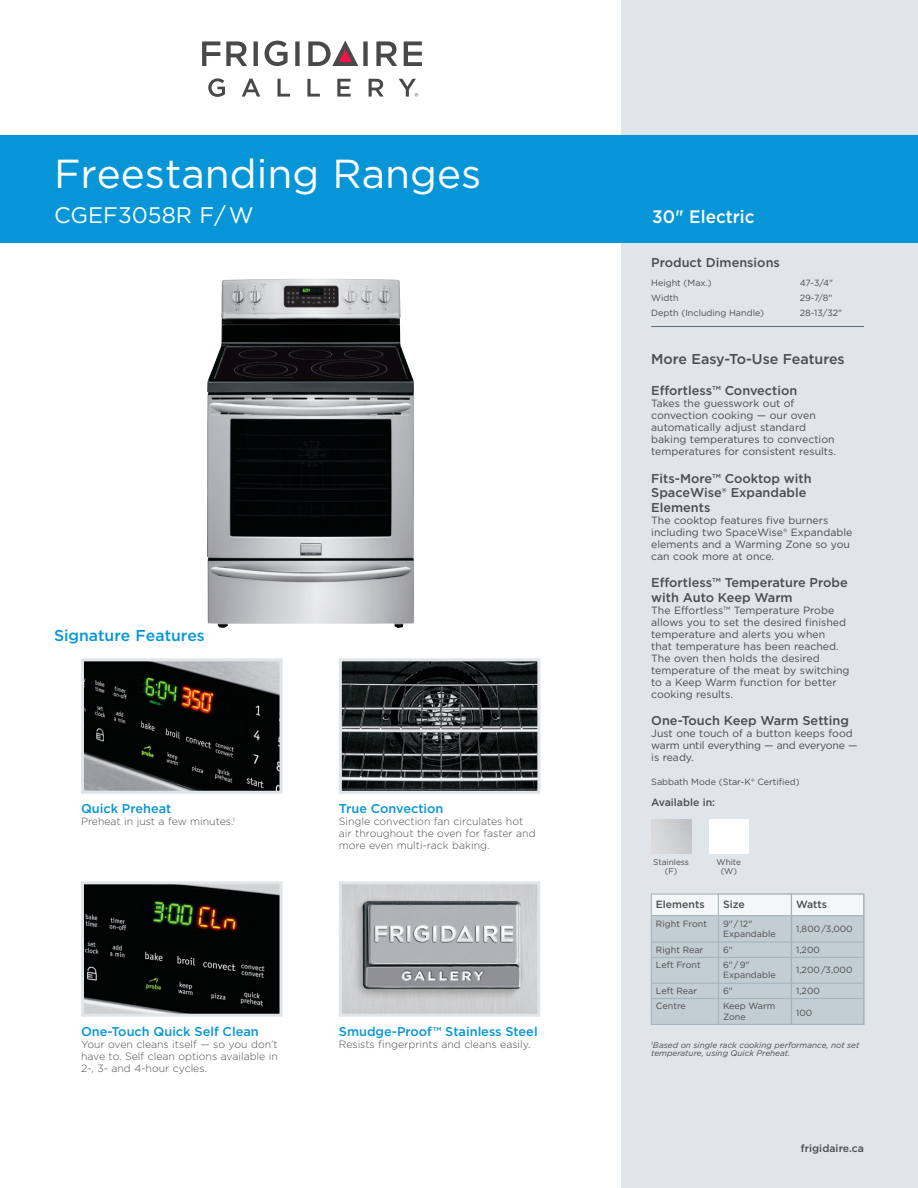
<style>
.page{position:relative;width:918px;height:1188px;background:#fff}
.page>*{position:absolute;margin:0;border:0;box-sizing:border-box;transform-origin:0 0}
.t1{font:40.5px "Gotham";color:#fff}
.t2{font:22.5px "Gotham";color:#fff}
.t3{font:500 18px "Gotham";color:#fff;scale:.95 1}
.t4{font:500 15.75px "Gotham";color:#0696d7}
.t5{font:500 14.25px "Gotham";color:#4b4c4d}
.t6{font:500 12.75px/14.2px "Gotham";color:#4b4c4d}
.t7{font:500 12.75px "Gotham";color:#0696d7}
.t8{font:10.5px/12px "Gotham";color:#4b4c4d}
.t9{font:300 10.5px/12px "Gotham";color:#4b4c4d}
.t10{font:10.5px/12px "Gotham";letter-spacing:-.02em;color:#4b4c4d}
.t11{font:500 10.5px "Gotham";color:#4b4c4d}
.t12{font:9px/15.3px "Gotham";color:#4b4c4d}
.t13{font:italic 8.25px/8.2px "Gotham";color:#4b4c4d}
.t14{font:8.25px/9px "Gotham";color:#4b4c4d;text-align:center}
</style>
<div class="page">
<div style="left:621px;top:0;width:297px;height:1188px;background:#dfe5e9"></div>
<div style="left:0;top:135px;width:918px;height:108px;background:#0696d7"></div>
<hr style="left:651px;top:326px;width:213px;height:1px;background:#5b6f7b">
<svg style="left:208px;top:78px;width:17px;height:19px"></svg>
<svg style="left:242px;top:79px;width:18px;height:18px"></svg>
<svg style="left:277px;top:79px;width:13px;height:18px"></svg>
<svg style="left:307px;top:79px;width:13px;height:18px"></svg>
<svg style="left:337px;top:79px;width:14px;height:18px"></svg>
<svg style="left:369px;top:79px;width:15px;height:18px"></svg>
<svg style="left:265px;top:41px;width:23px;height:25px"></svg>
<svg style="left:404px;top:41px;width:18px;height:25px"></svg>
<svg style="left:202px;top:41px;width:18px;height:25px"></svg>
<svg style="left:226px;top:41px;width:21px;height:25px"></svg>
<svg style="left:254px;top:41px;width:4px;height:25px"></svg>
<svg style="left:295px;top:41px;width:5px;height:25px"></svg>
<svg style="left:376px;top:41px;width:21px;height:25px"></svg>
<svg style="left:308px;top:40px;width:60px;height:26px"></svg>
<svg style="left:399px;top:79px;width:19px;height:18px"></svg>
<img style="left:207px;top:279px;width:207px;height:349px">
<div style="left:651px;top:894px;width:213px;height:130px;background:#c3cdd4"></div>
<div style="left:651px;top:894px;width:212px;height:22px;background:#f4f6f7"></div>
<hr style="left:651px;top:915px;width:212px;height:1px;background:#a2b1bb">
<hr style="left:651px;top:942px;width:212px;height:1px;background:#a2b1bb">
<hr style="left:651px;top:957px;width:212px;height:1px;background:#a2b1bb">
<hr style="left:651px;top:983px;width:212px;height:1px;background:#a2b1bb">
<hr style="left:651px;top:998px;width:212px;height:1px;background:#a2b1bb">
<div style="left:718px;top:894px;width:73px;height:131px;border:1px solid #a2b1bb"></div>
<div style="left:791px;top:894px;width:73px;height:131px;border:1px solid #a2b1bb"></div>
<div style="left:709px;top:819px;width:40px;height:35px;background:#fff"></div>
<img style="left:85px;top:885px;width:194px;height:128px">
<div style="left:81px;top:881px;width:202px;height:136px;border:3px solid #dfe5e9"></div>
<img style="left:343px;top:885px;width:193px;height:128px">
<div style="left:339px;top:881px;width:201px;height:136px;border:3px solid #dfe5e9"></div>
<img style="left:85px;top:662px;width:194px;height:128px">
<div style="left:81px;top:658px;width:202px;height:136px;border:3px solid #dfe5e9"></div>
<img style="left:343px;top:662px;width:193px;height:128px">
<div style="left:339px;top:658px;width:201px;height:136px;border:3px solid #dfe5e9"></div>
<h1 class="t1" style="left:54px;top:147px;width:429px">Freestanding Ranges</h1>
<h2 class="t2" style="left:54px;top:201px;width:201px">CGEF3058R F/ W</h2>
<h3 class="t4" style="left:54px;top:625px;width:152px">Signature Features</h3>
<p class="t7" style="left:81px;top:800px;width:92px">Quick Preheat</p>
<p class="t9" style="left:81px;top:815px;width:156px">Preheat in just a few minutes.<sup>1</sup></p>
<p class="t7" style="left:339px;top:800px;width:106px">True Convection</p>
<p class="t9" style="left:339px;top:815px;width:198px">Single convection fan circulates hot air throughout the oven for faster and more even multi-rack baking.</p>
<p class="t7" style="left:81px;top:1023px;width:179px">One-Touch Quick Self Clean</p>
<p class="t9" style="left:81px;top:1038px;width:198px;text-align:justify">Your oven cleans itself — so you don’t have to. Self clean options available in 2-, 3- and 4-hour cycles.</p>
<p class="t7" style="left:339px;top:1023px;width:200px">Smudge-Proof™ Stainless Steel</p>
<p class="t9" style="left:339px;top:1038px;width:193px">Resists fingerprints and cleans easily.</p>
<h3 class="t3" style="left:652px;top:205px;width:109px">30" Electric</h3>
<p class="t6" style="left:651px;top:255px;width:130px">Product Dimensions</p>
<p class="t12" style="left:651px;top:275px;width:62px">Height (Max.)</p>
<p class="t12" style="left:800px;top:275px;width:35px">47-3/4"</p>
<p class="t12" style="left:651px;top:290px;width:29px">Width</p>
<p class="t12" style="left:800px;top:290px;width:34px">29-7/8"</p>
<p class="t12" style="left:651px;top:305px;width:114px">Depth (Including Handle)</p>
<p class="t12" style="left:800px;top:305px;width:44px">28-13/32"</p>
<h3 class="t5" style="left:651px;top:349px;width:195px">More Easy-To-Use Features</h3>
<p class="t6" style="left:651px;top:384px;width:148px">Effortless™ Convection</p>
<p class="t8" style="left:651px;top:397px;width:186px">Takes the guesswork out of convection cooking — our oven automatically adjust standard baking temperatures to convection temperatures for consistent results.</p>
<p class="t6" style="left:651px;top:471px;width:162px">Fits-More™ Cooktop with<br>SpaceWise® Expandable<br>Elements</p>
<p class="t8" style="left:651px;top:514px;width:203px">The cooktop features five burners including two SpaceWise® Expandable elements and a Warming Zone so you can cook more at once.</p>
<p class="t6" style="left:651px;top:576px;width:198px">Effortless™ Temperature Probe with Auto Keep Warm</p>
<p class="t8" style="left:651px;top:604px;width:200px">The Effortless™ Temperature Probe allows you to set the desired finished temperature and alerts you when<br>that temperature has been reached.<br>The oven then holds the desired temperature of the meat by switching to a Keep Warm function for better cooking results.</p>
<p class="t6" style="left:651px;top:714px;width:199px">One-Touch Keep Warm Setting</p>
<p class="t10" style="left:651px;top:727px;width:208px">Just one touch of a button keeps food warm until everything — and everyone — is ready.</p>
<p class="t12" style="left:651px;top:774px;width:150px">Sabbath Mode (Star-K® Certified)</p>
<p class="t11" style="left:651px;top:796px;width:65px">Available in:</p>
<p class="t14" style="left:653px;top:857px;width:37px">Stainless (F)</p>
<p class="t14" style="left:717px;top:857px;width:26px">White (W)</p>
<p class="t11" style="left:656px;top:898px;width:50px">Elements</p>
<p class="t12" style="left:656px;top:916px;width:53px">Right Front</p>
<p class="t12" style="left:656px;top:942px;width:49px">Right Rear<br>Left Front</p>
<p class="t12" style="left:656px;top:983px;width:43px">Left Rear<br>Centre</p>
<p class="t11" style="left:723px;top:898px;width:23px">Size</p>
<p class="t12" style="left:723px;top:918px;width:54px;line-height:10.5px">9" / 12"<br>Expandable</p>
<p class="t12" style="left:723px;top:942px;width:28px">6"<br>6" / 9"</p>
<p class="t12" style="left:723px;top:967px;width:54px">Expandable<br>6"<br>Keep Warm</p>
<p class="t12" style="left:723px;top:1009px;width:24px">Zone</p>
<p class="t11" style="left:796px;top:898px;width:32px">Watts</p>
<p class="t12" style="left:796px;top:921px;width:58px">1,800 /3,000</p>
<p class="t12" style="left:796px;top:942px;width:25px">1,200</p>
<p class="t12" style="left:796px;top:962px;width:58px">1,200 /3,000</p>
<p class="t12" style="left:796px;top:983px;width:25px">1,200</p>
<p class="t12" style="left:796px;top:1005px;width:18px">100</p>
<p class="t13" style="left:651px;top:1041px;width:210px"><sup>1</sup>Based on single rack cooking performance, not set temperature, using Quick Preheat.</p>
<p class="t11" style="left:801px;top:1141px;width:65px">frigidaire.ca</p>
</div>
